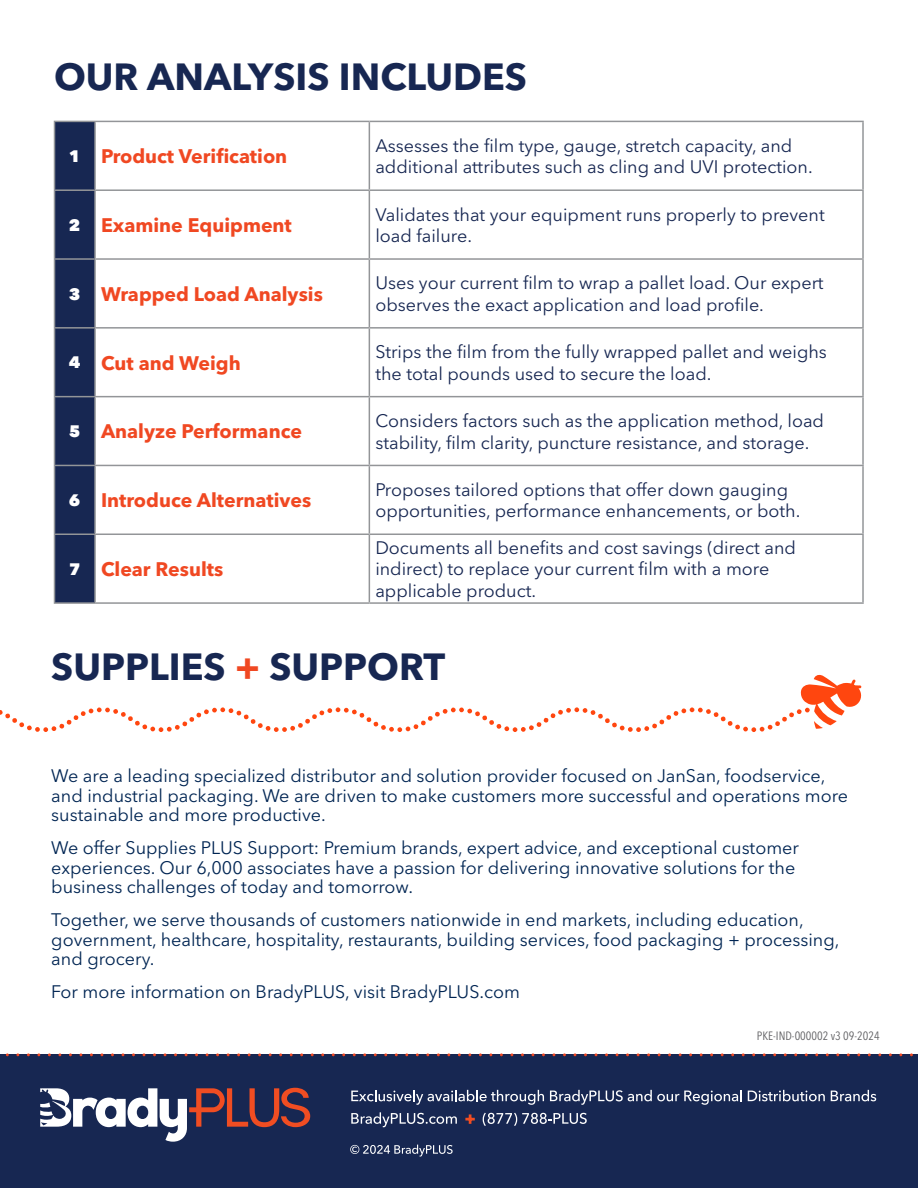
<style>
.page{position:relative;width:918px;height:1188px;background:#fff}
.page>*{position:absolute;margin:0;border:0;box-sizing:border-box;transform-origin:0 0}
.t1{font:700 37.5px "Avenir Next LT Pro";color:#172752}
.t2{font:700 19.5px "Avenir Next LT Pro";color:#f04822}
.t3{font:18px/21.6px "Avenir Next LT Pro";color:#172752}
.t4{font:18px/19.5px "Avenir Next LT Pro";color:#002553}
.t5{font:800 16.5px "Avenir Next LT Pro";color:#fff}
.t6{font:condensed 12px "Avenir Next LT Pro";color:#5f5f62}
.s1{color:#f04822}
</style>
<div class="page">
<div style="left:55px;top:122px;width:39px;height:480px;background:#172752"></div>
<hr style="left:54px;top:121px;width:41px;height:1px;background:#939598">
<hr style="left:54px;top:122px;width:1px;height:67px;background:#939598">
<hr style="left:95px;top:121px;width:274px;height:1px;background:#939598">
<hr style="left:94px;top:122px;width:2px;height:67px;background:#939598">
<hr style="left:369px;top:121px;width:495px;height:1px;background:#939598">
<hr style="left:369px;top:122px;width:1px;height:67px;background:#939598">
<hr style="left:862px;top:122px;width:2px;height:67px;background:#939598">
<hr style="left:54px;top:189px;width:41px;height:2px;background:#939598">
<hr style="left:54px;top:191px;width:1px;height:67px;background:#939598">
<hr style="left:95px;top:189px;width:274px;height:2px;background:#939598">
<hr style="left:94px;top:191px;width:2px;height:67px;background:#939598">
<hr style="left:369px;top:189px;width:495px;height:2px;background:#939598">
<hr style="left:369px;top:191px;width:1px;height:67px;background:#939598">
<hr style="left:862px;top:191px;width:2px;height:67px;background:#939598">
<hr style="left:54px;top:258px;width:41px;height:2px;background:#939598">
<hr style="left:54px;top:260px;width:1px;height:67px;background:#939598">
<hr style="left:95px;top:258px;width:274px;height:2px;background:#939598">
<hr style="left:94px;top:260px;width:2px;height:67px;background:#939598">
<hr style="left:369px;top:258px;width:495px;height:2px;background:#939598">
<hr style="left:369px;top:260px;width:1px;height:67px;background:#939598">
<hr style="left:862px;top:260px;width:2px;height:67px;background:#939598">
<hr style="left:54px;top:327px;width:41px;height:2px;background:#939598">
<hr style="left:54px;top:329px;width:1px;height:67px;background:#939598">
<hr style="left:95px;top:327px;width:274px;height:2px;background:#939598">
<hr style="left:94px;top:329px;width:2px;height:67px;background:#939598">
<hr style="left:369px;top:327px;width:495px;height:2px;background:#939598">
<hr style="left:369px;top:329px;width:1px;height:67px;background:#939598">
<hr style="left:862px;top:329px;width:2px;height:67px;background:#939598">
<hr style="left:54px;top:396px;width:41px;height:1px;background:#939598">
<hr style="left:54px;top:397px;width:1px;height:68px;background:#939598">
<hr style="left:95px;top:396px;width:274px;height:1px;background:#939598">
<hr style="left:94px;top:397px;width:2px;height:68px;background:#939598">
<hr style="left:369px;top:396px;width:495px;height:1px;background:#939598">
<hr style="left:369px;top:397px;width:1px;height:68px;background:#939598">
<hr style="left:862px;top:397px;width:2px;height:68px;background:#939598">
<hr style="left:54px;top:465px;width:41px;height:1px;background:#939598">
<hr style="left:54px;top:466px;width:1px;height:68px;background:#939598">
<hr style="left:95px;top:465px;width:274px;height:1px;background:#939598">
<hr style="left:94px;top:466px;width:2px;height:68px;background:#939598">
<hr style="left:369px;top:465px;width:495px;height:1px;background:#939598">
<hr style="left:369px;top:466px;width:1px;height:68px;background:#939598">
<hr style="left:862px;top:466px;width:2px;height:68px;background:#939598">
<hr style="left:54px;top:534px;width:41px;height:1px;background:#939598">
<hr style="left:54px;top:535px;width:1px;height:67px;background:#939598">
<hr style="left:95px;top:534px;width:274px;height:1px;background:#939598">
<hr style="left:94px;top:535px;width:2px;height:67px;background:#939598">
<hr style="left:369px;top:534px;width:495px;height:1px;background:#939598">
<hr style="left:369px;top:535px;width:1px;height:67px;background:#939598">
<hr style="left:862px;top:535px;width:2px;height:67px;background:#939598">
<hr style="left:54px;top:602px;width:41px;height:2px;background:#939598">
<hr style="left:95px;top:602px;width:274px;height:2px;background:#939598">
<hr style="left:369px;top:602px;width:495px;height:2px;background:#939598">
<svg style="left:0;top:674px;width:862px;height:58px"></svg>
<div style="left:0;top:1055px;width:918px;height:133px;background:#172752"></div>
<svg style="left:40px;top:1088px;width:270px;height:54px"></svg>
<svg style="left:18px;top:1053px;width:894px;height:3px"></svg>
<svg style="left:351px;top:1090px;width:193px;height:15px"></svg>
<svg style="left:550px;top:1090px;width:192px;height:15px"></svg>
<svg style="left:748px;top:1090px;width:77px;height:11px"></svg>
<svg style="left:831px;top:1090px;width:45px;height:11px"></svg>
<svg style="left:351px;top:1112px;width:106px;height:15px"></svg>
<svg style="left:465px;top:1114px;width:10px;height:10px"></svg>
<svg style="left:483px;top:1113px;width:104px;height:13px"></svg>
<svg style="left:350px;top:1145px;width:103px;height:12px"></svg>
<p class="t1" style="left:54px;top:54px;width:475px">OUR ANALYSIS INCLUDES</p>
<p class="t5" style="left:69px;top:146px;width:13px">1</p>
<p class="t2" style="left:101px;top:144px;width:188px">Product Verification</p>
<p class="t3" style="left:375px;top:135px;width:439px">Assesses the film type, gauge, stretch capacity, and additional attributes such as cling and UVI protection.</p>
<p class="t5" style="left:69px;top:215px;width:13px">2</p>
<p class="t2" style="left:101px;top:213px;width:192px">Examine Equipment</p>
<p class="t3" style="left:375px;top:204px;width:451px">Validates that your equipment runs properly to prevent load failure.</p>
<p class="t5" style="left:69px;top:284px;width:13px">3</p>
<p class="t2" style="left:101px;top:282px;width:223px">Wrapped Load Analysis</p>
<p class="t3" style="left:375px;top:272px;width:450px">Uses your current film to wrap a pallet load. Our expert observes the exact application and load profile.</p>
<p class="t5" style="left:69px;top:352px;width:13px">4</p>
<p class="t2" style="left:101px;top:351px;width:141px">Cut and Weigh</p>
<p class="t3" style="left:375px;top:341px;width:453px">Strips the film from the fully wrapped pallet and weighs the total pounds used to secure the load.</p>
<p class="t5" style="left:69px;top:421px;width:13px">5</p>
<p class="t2" style="left:101px;top:420px;width:203px">Analyze Performance</p>
<p class="t3" style="left:375px;top:410px;width:450px">Considers factors such as the application method, load stability, film clarity, puncture resistance, and storage.</p>
<p class="t5" style="left:69px;top:490px;width:13px">6</p>
<p class="t2" style="left:101px;top:488px;width:212px">Introduce Alternatives</p>
<p class="t3" style="left:375px;top:479px;width:427px">Proposes tailored options that offer down gauging opportunities, performance enhancements, or both.</p>
<p class="t5" style="left:69px;top:559px;width:13px">7</p>
<p class="t2" style="left:101px;top:557px;width:124px">Clear Results</p>
<p class="t3" style="left:375px;top:537px;width:422px">Documents all benefits and cost savings (direct and indirect) to replace your current film with a more applicable product.</p>
<p class="t1" style="left:51px;top:644px;width:396px">SUPPLIES <span class="s1">+</span> SUPPORT</p>
<p class="t4" style="left:51px;top:766px;width:798px">We are a leading specialized distributor and solution provider focused on JanSan, foodservice, and industrial packaging. We are driven to make customers more successful and operations more sustainable and more productive.</p>
<p class="t4" style="left:51px;top:838px;width:749px">We offer Supplies PLUS Support: Premium brands, expert advice, and exceptional customer experiences. Our 6,000 associates have a passion for delivering innovative solutions for the business challenges of today and tomorrow.</p>
<p class="t4" style="left:51px;top:910px;width:790px">Together, we serve thousands of customers nationwide in end markets, including education, government, healthcare, hospitality, restaurants, building services, food packaging + processing, and grocery.</p>
<p class="t4" style="left:51px;top:982px;width:470px">For more information on BradyPLUS, visit BradyPLUS.com</p>
<p class="t6" style="left:757px;top:1029px;width:124px">PKE-IND-000002 v3 09-2024</p>
</div>
